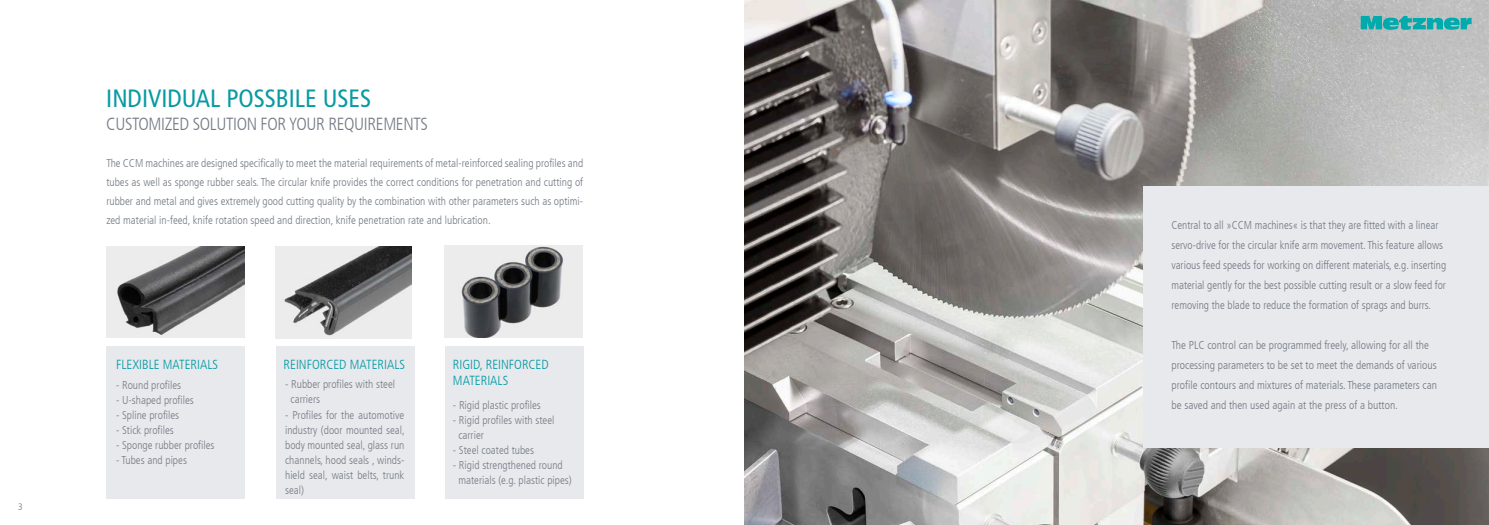
<style>
.page{position:relative;width:1489px;height:525px;background:#fff}
.page>*{position:absolute;margin:0;border:0;box-sizing:border-box;transform-origin:0 0}
.t1{font:condensed 25px "Frutiger";color:#099aa3}
.t2{font:300 condensed 17.5px "Frutiger";letter-spacing:-.02em;color:#747a84}
.t3{font:300 condensed 13.12px/15.8px "Frutiger";color:#009aa3}
.t4{font:300 condensed 11.38px/20px "Frutiger";color:#747a84}
.t5{font:300 condensed 11.25px/15px "Frutiger";color:#767d86}
.t6{font:300 condensed 9.38px "Frutiger";color:#747a84}
</style>
<div class="page">
<img style="left:744px;top:0;width:744px;height:524px">
<svg style="left:1360px;top:16px;width:111px;height:14px;background:#3eb0b2"></svg>
<div style="left:1143px;top:186px;width:345px;height:261px;background:#e8e9ed"></div>
<div style="left:445px;top:346px;width:138px;height:153px;background:#e8e9ed"></div>
<div style="left:276px;top:346px;width:139px;height:153px;background:#e8e9ed"></div>
<div style="left:106px;top:346px;width:138px;height:153px;background:#e8e9ed"></div>
<img style="left:106px;top:246px;width:138px;height:92px">
<img style="left:275px;top:247px;width:136px;height:91px">
<img style="left:445px;top:246px;width:137px;height:91px">
<p class="t6" style="left:18px;top:501px;width:6px">3</p>
<p class="t1" style="left:106px;top:84px;width:266px">INDIVIDUAL POSSBILE USES</p>
<p class="t2" style="left:106px;top:114px;width:323px">CUSTOMIZED SOLUTION FOR YOUR REQUIREMENTS</p>
<p class="t5" style="left:106px;top:154px;width:478px;line-height:18.8px;text-align:justify">The CCM machines are designed specifically to meet the material requirements of metal-reinforced sealing profiles and tubes as well as sponge rubber seals. The circular knife provides the correct conditions for penetration and cutting of rubber and metal and gives extremely good cutting quality by the combination with other parameters such as optimi&shy;zed material in-feed, knife rotation speed and direction, knife penetration rate and lubrication.</p>
<p class="t3" style="left:116px;top:356px;width:103px">FLEXIBLE MATERIALS</p>
<p class="t3" style="left:283px;top:356px;width:123px">REINFORCED MATERIALS</p>
<p class="t3" style="left:453px;top:356px;width:97px">RIGID, REINFORCED<br>MATERIALS</p>
<p class="t5" style="left:290px;top:377px;width:106px;text-indent:-5px">- Rubber profiles with steel carriers</p>
<p class="t5" style="left:285px;top:407px;width:121px;text-align:justify">- Profiles for the automotive industry (door mounted seal, body mounted seal, glass run channels, hood seals , winds&shy;hield seal, waist belts, trunk seal)</p>
<p class="t5" style="left:116px;top:377px;width:67px">- Round profiles</p>
<p class="t5" style="left:116px;top:392px;width:79px">- U-shaped profiles</p>
<p class="t5" style="left:116px;top:407px;width:65px">- Spline profiles</p>
<p class="t5" style="left:116px;top:422px;width:59px">- Stick profiles</p>
<p class="t5" style="left:116px;top:437px;width:100px">- Sponge rubber profiles</p>
<p class="t5" style="left:116px;top:452px;width:72px">- Tubes and pipes</p>
<p class="t5" style="left:453px;top:398px;width:89px">- Rigid plastic profiles</p>
<p class="t5" style="left:458px;top:413px;width:98px;text-indent:-5px">- Rigid profiles with steel carrier</p>
<p class="t5" style="left:453px;top:443px;width:83px">- Steel coated tubes</p>
<p class="t5" style="left:458px;top:458px;width:115px;text-indent:-5px">- Rigid strengthened round materials (e.g. plastic pipes)</p>
<p class="t4" style="left:1171px;top:215px;width:276px">Central to all »CCM machines« is that they are fitted with a linear servo-drive for the circular knife arm movement. This feature allows various feed speeds for working on different materials, e.g. inserting material gently for the best possible cutting result or a slow feed for removing the blade to reduce the formation of sprags and burrs.</p>
<p class="t4" style="left:1171px;top:335px;width:267px">The PLC control can be programmed freely, allowing for all the processing parameters to be set to meet the demands of various profile contours and mixtures of materials. These parameters can be saved and then used again at the press of a button.</p>
</div>
